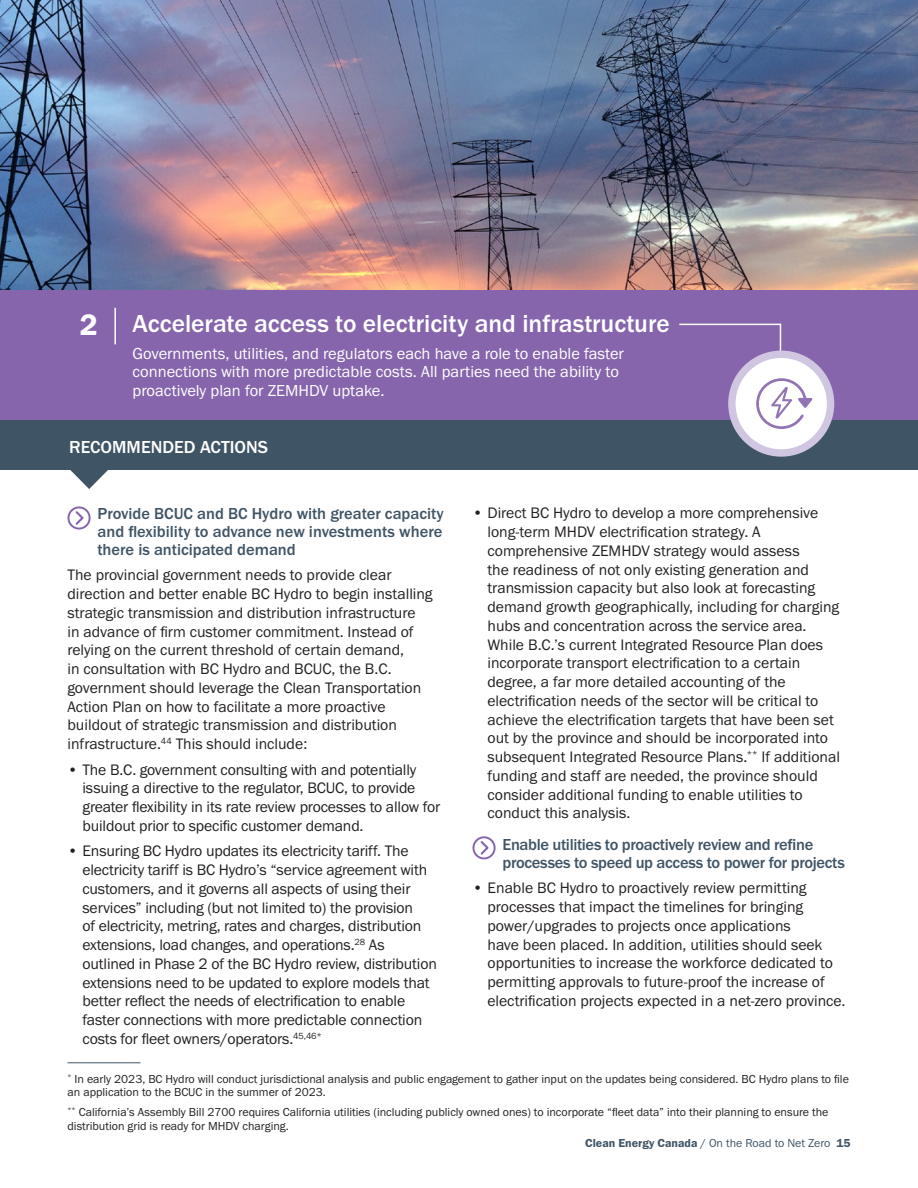
<style>
.page{position:relative;width:918px;height:1188px;background:#fff}
.page>*{position:absolute;margin:0;border:0;box-sizing:border-box;transform-origin:0 0}
.t1{font:30.75px "Franklin Gothic URW Dem";color:#fff}
.t2{font:500 25.5px "Franklin Gothic URW";color:#fff}
.t3{font:500 18px "Franklin Gothic URW";color:#fff}
.H4_indent{font:500 16.5px/18px "Franklin Gothic URW";letter-spacing:-.02em;color:#3f5465;text-align:justify}
.Body{font:16.5px/18.8px "Franklin Gothic URW Boo";color:#fff}
.Body-2{font:15.75px/18.8px "Franklin Gothic URW Boo";letter-spacing:-.005em;color:#231f20}
.Body-3{font:12px/13.5px "Franklin Gothic URW Boo";color:#231f20}
.t4{font:12px "Franklin Gothic URW Dem";color:#3f5465}
.s1{font-family:"Franklin Gothic URW Boo"}
</style>
<div class="page">
<img style="left:0;top:0;width:918px;height:290px">
<svg style="left:67px;top:506px;width:24px;height:24px"></svg>
<hr style="left:68px;top:1062px;width:72px;height:1px;background:#3f5465">
<svg style="left:472px;top:836px;width:24px;height:23px"></svg>
<div style="left:0;top:290px;width:918px;height:133px;background:#8665ac"></div>
<div style="left:0;top:420px;width:918px;height:50px;background:#3f5465"></div>
<svg style="left:70px;top:470px;width:38px;height:19px"></svg>
<div style="left:728px;top:351px;width:106px;height:106px;background:#d0c6e1;border-radius:50%"></div>
<div style="left:736px;top:358px;width:91px;height:91px;background:#fff;border-radius:50%"></div>
<svg style="left:679px;top:323px;width:133px;height:106px"></svg>
<hr style="left:114px;top:308px;width:2px;height:36px;background:#fff">
<h1 class="t1" style="left:80px;top:305px;width:20px">2</h1>
<h3 class="t2" style="left:133px;top:307px;width:539px">Accelerate access to electricity and infrastructure</h3>
<p class="Body" style="left:133px;top:344px;width:493px">Governments, utilities, and regulators each have a role to enable faster connections with more predictable costs. All parties need the ability to proactively plan for ZEMHDV uptake.</p>
<h3 class="t3" style="left:69px;top:436px;width:200px">RECOMMENDED ACTIONS</h3>
<p class="H4_indent" style="left:98px;top:504px;width:348px">Provide BCUC and BC Hydro with greater capacity and flexibility to advance new investments where there is anticipated demand</p>
<p class="Body-2" style="left:68px;top:566px;width:367px">The provincial government needs to provide clear direction and better enable BC Hydro to begin installing strategic transmission and distribution infrastructure<br>in advance of firm customer commitment. Instead of relying on the current threshold of certain demand,<br>in consultation with BC Hydro and BCUC, the B.C. government should leverage the Clean Transportation Action Plan on how to facilitate a more proactive buildout of strategic transmission and distribution infrastructure.<sup>44</sup> This should include:</p>
<p class="Body-2" style="left:82px;top:760px;width:359px;text-indent:-15px">• The B.C. government consulting with and potentially issuing a directive to the regulator, BCUC, to provide greater flexibility in its rate review processes to allow for buildout prior to specific customer demand.</p>
<p class="Body-2" style="left:82px;top:842px;width:356px;text-indent:-15px">• Ensuring BC Hydro updates its electricity tariff. The electricity tariff is BC Hydro’s “service agreement with customers, and it governs all aspects of using their services” including (but not limited to) the provision<br>of electricity, metring, rates and charges, distribution extensions, load changes, and operations.<sup>28</sup> As outlined in Phase 2 of the BC Hydro review, distribution extensions need to be updated to explore models that better reflect the needs of electrification to enable faster connections with more predictable connection costs for fleet owners/operators.<sup>45,46*</sup></p>
<p class="Body-2" style="left:488px;top:504px;width:354px;text-indent:-15px">• Direct BC Hydro to develop a more comprehensive long-term MHDV electrification strategy. A comprehensive ZEMHDV strategy would assess<br>the readiness of not only existing generation and transmission capacity but also look at forecasting demand growth geographically, including for charging hubs and concentration across the service area.<br>While B.C.’s current Integrated Resource Plan does incorporate transport electrification to a certain degree, a far more detailed accounting of the electrification needs of the sector will be critical to achieve the electrification targets that have been set out by the province and should be incorporated into subsequent Integrated Resource Plans.<sup>**</sup> If additional funding and staff are needed, the province should consider additional funding to enable utilities to conduct this analysis.</p>
<p class="H4_indent" style="left:502px;top:835px;width:344px">Enable utilities to proactively review and refine processes to speed up access to power for projects</p>
<p class="Body-2" style="left:488px;top:879px;width:360px;text-indent:-15px">• Enable BC Hydro to proactively review permitting processes that impact the timelines for bringing power/upgrades to projects once applications<br>have been placed. In addition, utilities should seek opportunities to increase the workforce dedicated to permitting approvals to future-proof the increase of electrification projects expected in a net-zero province.</p>
<p class="Body-3" style="left:68px;top:1072px;width:783px"><sup>*</sup> In early 2023, BC Hydro will conduct jurisdictional analysis and public engagement to gather input on the updates being considered. BC Hydro plans to file an application to the BCUC in the summer of 2023.</p>
<p class="Body-3" style="left:68px;top:1105px;width:763px"><sup>**</sup> California’s Assembly Bill 2700 requires California utilities (including publicly owned ones) to incorporate “fleet data” into their planning to ensure the distribution grid is ready for MHDV charging.</p>
<p class="t4" style="left:585px;top:1136px;width:267px">Clean Energy Canada <span class="s1">/ On the Road to Net Zero</span> 15</p>
</div>
